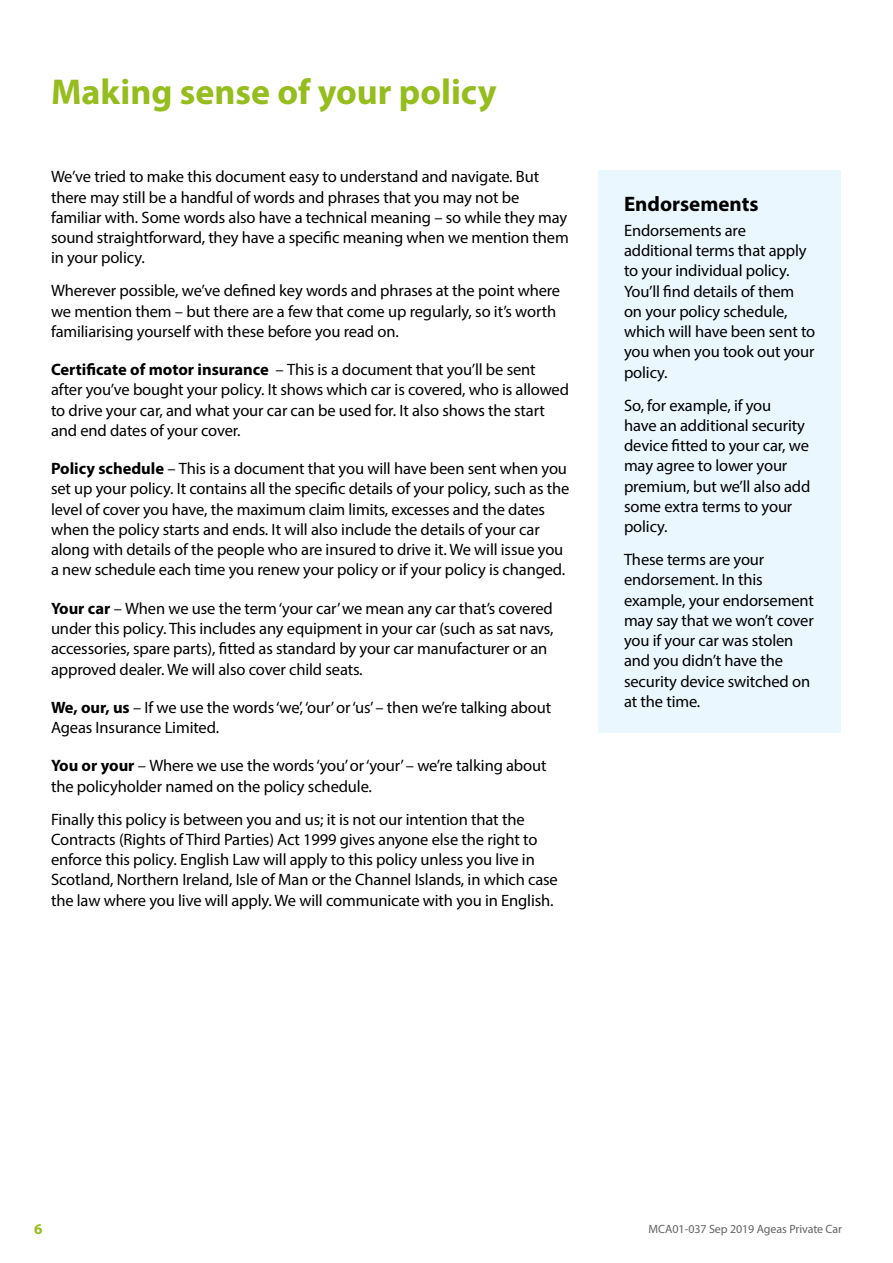
<style>
.page{position:relative;width:893px;height:1263px;background:#fff}
.page>*{position:absolute;margin:0;border:0;box-sizing:border-box;transform-origin:0 0}
.t1{font:700 36px "Myriad Pro";color:#94bd1d}
.t2{font:700 21px "Myriad Pro";color:#000}
.t3{font:16.5px/20.2px "Myriad Pro";letter-spacing:-.01em;color:#000}
.t4{font:700 15px "Myriad Pro";color:#94bd1d}
.t5{font:12px "Myriad Pro";letter-spacing:-.005em;color:#646363}
.s1{font-weight:700}
</style>
<div class="page">
<div style="left:598px;top:170px;width:243px;height:562px;background:#eaf7fe"></div>
<h1 class="t1" style="left:51px;top:78px;width:447px">Making sense of your policy</h1>
<p class="t3" style="left:51px;top:168px;width:519px">We’ve tried to make this document easy to understand and navigate. But there may still be a handful of words and phrases that you may not be familiar with. Some words also have a technical meaning – so while they may sound straightforward, they have a specific meaning when we mention them in your policy.</p>
<p class="t3" style="left:51px;top:282px;width:511px">Wherever possible, we’ve defined key words and phrases at the point where we mention them – but there are a few that come up regularly, so it’s worth familiarising yourself with these before you read on.</p>
<p class="t3" style="left:51px;top:361px;width:519px"><span class="s1">Certificate of motor insurance</span> – This is a document that you’ll be sent after you’ve bought your policy. It shows which car is covered, who is allowed to drive your car, and what your car can be used for. It also shows the start and end dates of your cover.</p>
<p class="t3" style="left:51px;top:460px;width:520px"><span class="s1">Policy schedule</span> – This is a document that you will have been sent when you set up your policy. It contains all the specific details of your policy, such as the level of cover you have, the maximum claim limits, excesses and the dates when the policy starts and ends. It will also include the details of your car along with details of the people who are insured to drive it. We will issue you a new schedule each time you renew your policy or if your policy is changed.</p>
<p class="t3" style="left:51px;top:599px;width:504px"><span class="s1">Your car</span> – When we use the term ‘your car’ we mean any car that’s covered under this policy. This includes any equipment in your car (such as sat navs, accessories, spare parts), fitted as standard by your car manufacturer or an approved dealer. We will also cover child seats.</p>
<p class="t3" style="left:51px;top:698px;width:502px"><span class="s1">We, our, us</span> – If we use the words ‘we’, ‘our’ or ‘us’ – then we’re talking about<br>Ageas Insurance Limited.</p>
<p class="t3" style="left:51px;top:757px;width:497px"><span class="s1">You or your</span> – Where we use the words ‘you’ or ‘your’ – we’re talking about the policyholder named on the policy schedule.</p>
<p class="t3" style="left:51px;top:810px;width:508px">Finally this policy is between you and us; it is not our intention that the Contracts (Rights of Third Parties) Act 1999 gives anyone else the right to enforce this policy. English Law will apply to this policy unless you live in Scotland, Northern Ireland, Isle of Man or the Channel Islands, in which case the law where you live will apply. We will communicate with you in English.</p>
<p class="t2" style="left:624px;top:196px;width:136px">Endorsements</p>
<p class="t3" style="left:624px;top:222px;width:193px">Endorsements are additional terms that apply to your individual policy.<br>You’ll find details of them on your policy schedule, which will have been sent to you when you took out your policy.</p>
<p class="t3" style="left:624px;top:396px;width:188px">So, for example, if you<br>have an additional security device fitted to your car, we may agree to lower your premium, but we’ll also add some extra terms to your policy.</p>
<p class="t3" style="left:624px;top:551px;width:191px">These terms are your endorsement. In this example, your endorsement may say that we won’t cover you if your car was stolen and you didn’t have the security device switched on at the time.</p>
<p class="t4" style="left:34px;top:1223px;width:10px">6</p>
<p class="t5" style="left:648px;top:1224px;width:195px">MCA01-037 Sep 2019 Ageas Private Car</p>
</div>
